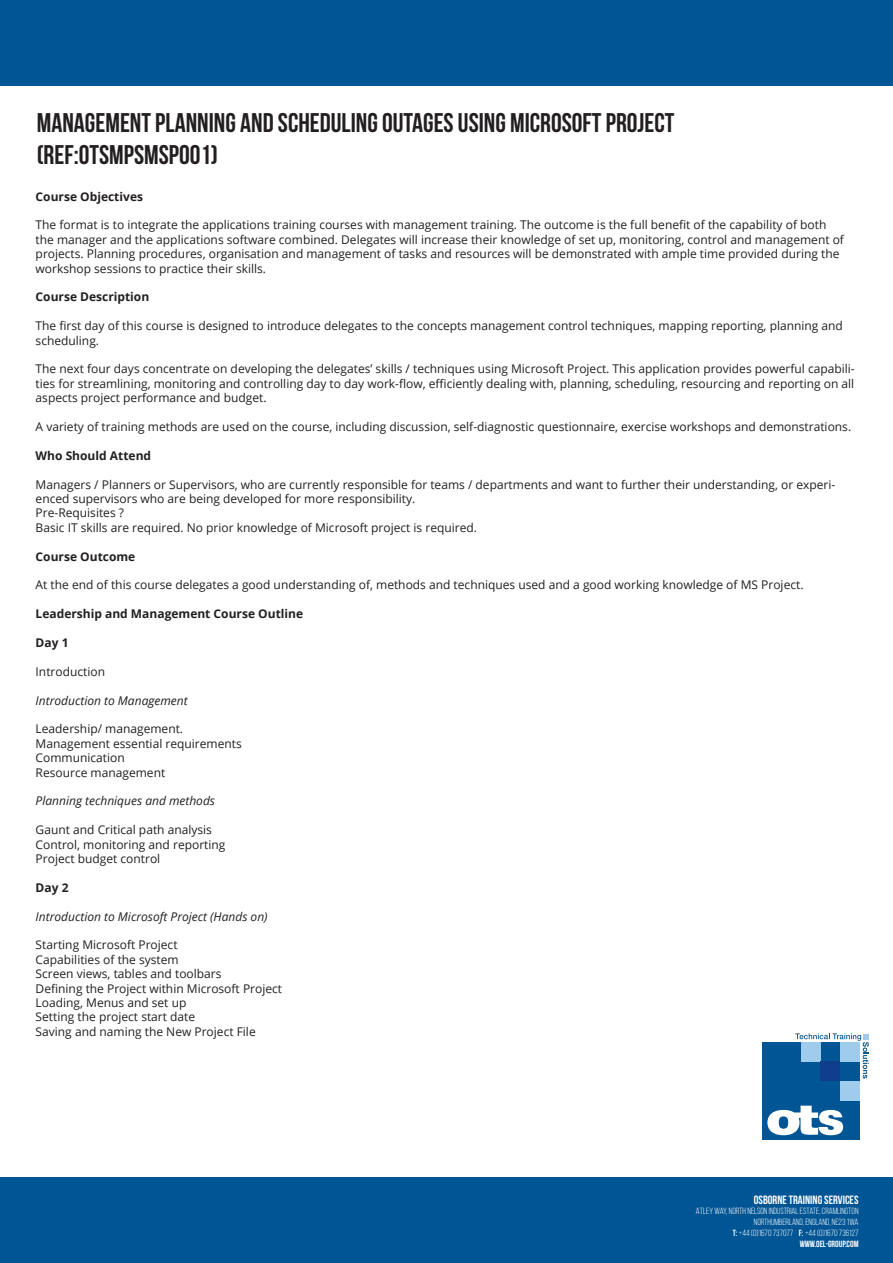
<style>
.page{position:relative;width:893px;height:1263px;background:#fff}
.page>*{position:absolute;margin:0;border:0;box-sizing:border-box;transform-origin:0 0}
.t1{font:700 27px "Bebas Neue";color:#231f20}
.t2{font:12px/14.4px "Open Sans";color:#231f20}
.t3{font:700 12px "Open Sans";color:#231f20}
.t4{font:italic 12px "Open Sans";color:#231f20}
.t5{font:700 12px "Bebas Neue";color:#fff}
.t6{font:9px "Bebas Neue";color:#fff}
.t7{font:700 9px "Bebas Neue";color:#fff}
.s1{font-weight:700}
</style>
<div class="page">
<div style="left:0;top:1178px;width:893px;height:85px;background:#005595"></div>
<div style="left:0;top:0;width:893px;height:85px;background:#005595"></div>
<div style="left:762px;top:1042px;width:98px;height:98px;background:#005595"></div>
<div style="left:821px;top:1061px;width:19px;height:20px;background:#103d8c"></div>
<div style="left:840px;top:1081px;width:20px;height:20px;background:#9fcbec"></div>
<svg style="left:767px;top:1106px;width:76px;height:29px"></svg>
<svg style="left:795px;top:1033px;width:74px;height:46px"></svg>
<p class="t1" style="left:37px;top:108px;width:639px">MANAGEMENT PLANNING AND SCHEDULING OUTAGES USING MICROSOFT PROJECT</p>
<p class="t1" style="left:37px;top:140px;width:183px">(REF:OTSMPSMSP001)</p>
<p class="t3" style="left:36px;top:188px;width:109px">Course Objectives</p>
<p class="t2" style="left:36px;top:217px;width:810px">The format is to integrate the applications training courses with management training. The outcome is the full benefit of the capability of both the manager and the applications software combined. Delegates will increase their knowledge of set up, monitoring, control and management of projects. Planning procedures, organisation and management of tasks and resources will be demonstrated with ample time provided during the workshop sessions to practice their skills.</p>
<p class="t3" style="left:36px;top:288px;width:115px">Course Description</p>
<p class="t2" style="left:36px;top:318px;width:809px">The first day of this course is designed to introduce delegates to the concepts management control techniques, mapping reporting, planning and scheduling.</p>
<p class="t2" style="left:36px;top:361px;width:820px;text-align:justify">The next four days concentrate on developing the delegates’ skills / techniques using Microsoft Project. This application provides powerful capabili&shy;ties for streamlining, monitoring and controlling day to day work-flow, efficiently dealing with, planning, scheduling, resourcing and reporting on all aspects project performance and budget.</p>
<p class="t2" style="left:36px;top:419px;width:817px">A variety of training methods are used on the course, including discussion, self-diagnostic questionnaire, exercise workshops and demonstrations.</p>
<p class="t3" style="left:36px;top:447px;width:117px">Who Should Attend</p>
<p class="t2" style="left:36px;top:477px;width:801px">Managers / Planners or Supervisors, who are currently responsible for teams / departments and want to further their understanding, or experi&shy;enced supervisors who are being developed for more responsibility.</p>
<p class="t2" style="left:36px;top:505px;width:90px">Pre-Requisites ?</p>
<p class="t2" style="left:36px;top:520px;width:443px">Basic IT skills are required. No prior knowledge of Microsoft project is required.</p>
<p class="t3" style="left:36px;top:548px;width:101px">Course Outcome</p>
<p class="t2" style="left:36px;top:577px;width:769px">At the end of this course delegates a good understanding of, methods and techniques used and a good working knowledge of MS Project.</p>
<p class="t3" style="left:36px;top:605px;width:269px">Leadership and Management Course Outline</p>
<p class="t3" style="left:36px;top:634px;width:34px">Day 1</p>
<p class="t2" style="left:36px;top:664px;width:71px">Introduction</p>
<p class="t4" style="left:36px;top:692px;width:153px">Introduction to Management</p>
<p class="t2" style="left:36px;top:721px;width:149px">Leadership/ management.</p>
<p class="t2" style="left:36px;top:736px;width:208px">Management essential requirements</p>
<p class="t2" style="left:36px;top:750px;width:91px">Communication</p>
<p class="t2" style="left:36px;top:765px;width:131px">Resource management</p>
<p class="t4" style="left:36px;top:793px;width:181px">Planning techniques and methods</p>
<p class="t2" style="left:36px;top:822px;width:178px">Gaunt and Critical path analysis</p>
<p class="t2" style="left:36px;top:837px;width:191px">Control, monitoring and reporting</p>
<p class="t2" style="left:36px;top:851px;width:126px">Project budget control</p>
<p class="t3" style="left:36px;top:879px;width:34px">Day 2</p>
<p class="t4" style="left:36px;top:908px;width:234px">Introduction to Microsoft Project (Hands on)</p>
<p class="t2" style="left:36px;top:937px;width:143px">Starting Microsoft Project</p>
<p class="t2" style="left:36px;top:952px;width:145px">Capabilities of the system</p>
<p class="t2" style="left:36px;top:966px;width:187px">Screen views, tables and toolbars</p>
<p class="t2" style="left:36px;top:981px;width:248px">Defining the Project within Microsoft Project</p>
<p class="t2" style="left:36px;top:995px;width:152px">Loading, Menus and set up</p>
<p class="t2" style="left:36px;top:1009px;width:161px">Setting the project start date</p>
<p class="t2" style="left:36px;top:1024px;width:222px">Saving and naming the New Project File</p>
<p class="t5" style="left:754px;top:1193px;width:106px">OSBORNE TRAINING SERVICES</p>
<p class="t6" style="left:696px;top:1206px;width:164px">ATLEY WAY, NORTH NELSON INDUSTRIAL ESTATE, CRAMLINGTON</p>
<p class="t6" style="left:754px;top:1217px;width:106px">NORTHUMBERLAND, ENGLAND, NE23 1WA</p>
<p class="t6" style="left:733px;top:1228px;width:127px"><span class="s1">T:</span> +44 (0)1670 737077 <span class="s1">F:</span> +44 (0)1670 736127</p>
<p class="t7" style="left:800px;top:1239px;width:60px">WWW.OEL-GROUP.COM</p>
</div>
